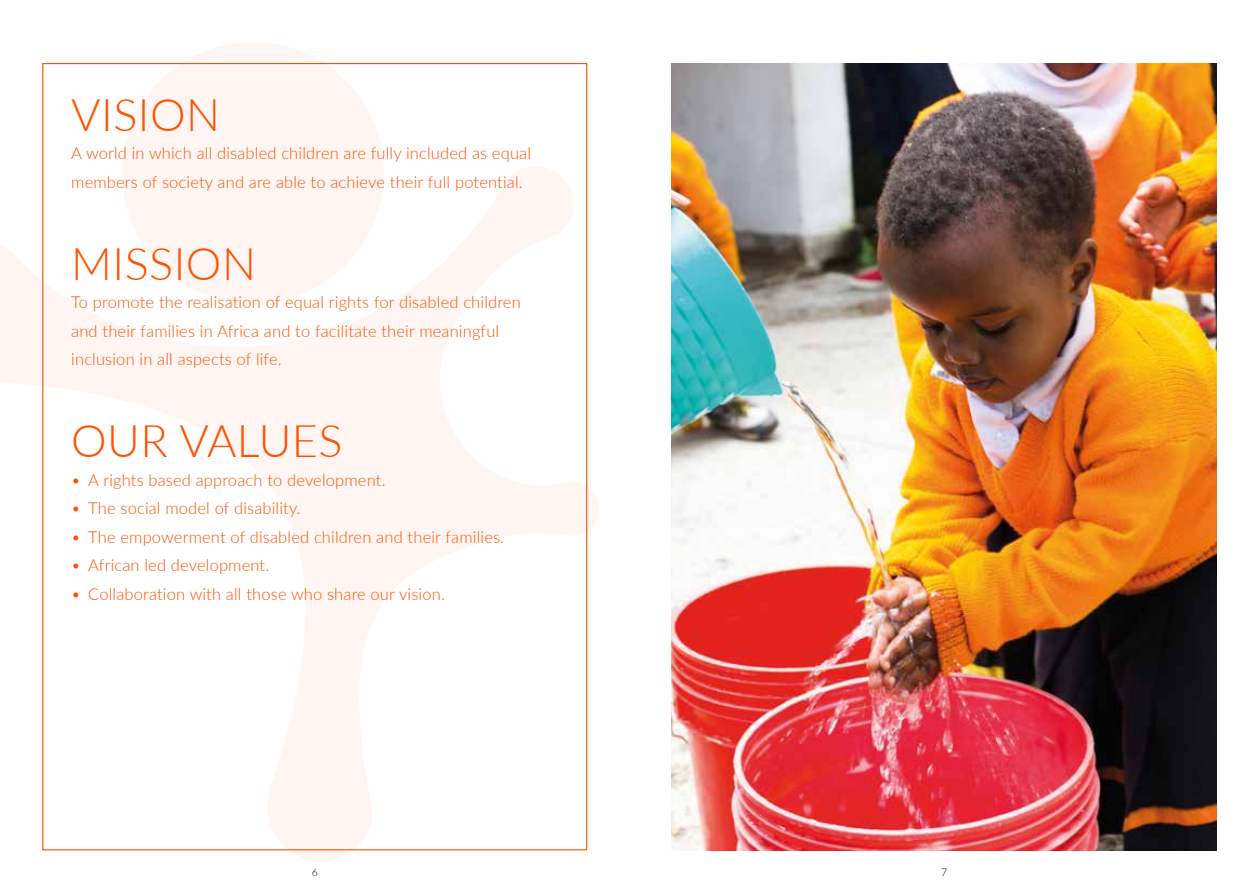
<style>
.page{position:relative;width:1259px;height:893px;background:#fff}
.page>*{position:absolute;margin:0;border:0;box-sizing:border-box;transform-origin:0 0}
.t1{font:300 45px "Lato";letter-spacing:.01em;color:#ff5100}
.t2{font:300 16.5px/28.5px "Lato";letter-spacing:.01em;color:#ff5100}
.t3{font:300 10.5px "Lato";color:#000}
</style>
<div class="page">
<img style="left:671px;top:63px;width:546px;height:788px">
<svg style="left:0;top:42px;width:599px;height:819px"></svg>
<h1 class="t1" style="left:71px;top:83px;width:150px">VISION</h1>
<p class="t2" style="left:71px;top:138px;width:461px">A world in which all disabled children are fully included as equal members of society and are able to achieve their full potential.</p>
<h1 class="t1" style="left:71px;top:232px;width:186px">MISSION</h1>
<p class="t2" style="left:71px;top:287px;width:451px">To promote the realisation of equal rights for disabled children and their families in Africa and to facilitate their meaningful inclusion in all aspects of life.</p>
<h1 class="t1" style="left:71px;top:410px;width:273px">OUR VALUES</h1>
<p class="t2" style="left:71px;top:465px;width:316px">• A rights based approach to development.</p>
<p class="t2" style="left:71px;top:493px;width:231px">• The social model of disability.</p>
<p class="t2" style="left:71px;top:522px;width:434px">• The empowerment of disabled children and their families.</p>
<p class="t2" style="left:71px;top:550px;width:199px">• African led development.</p>
<p class="t2" style="left:71px;top:579px;width:375px">• Collaboration with all those who share our vision.</p>
<p class="t3" style="left:312px;top:865px;width:8px">6</p>
<p class="t3" style="left:941px;top:864px;width:8px">7</p>
</div>
